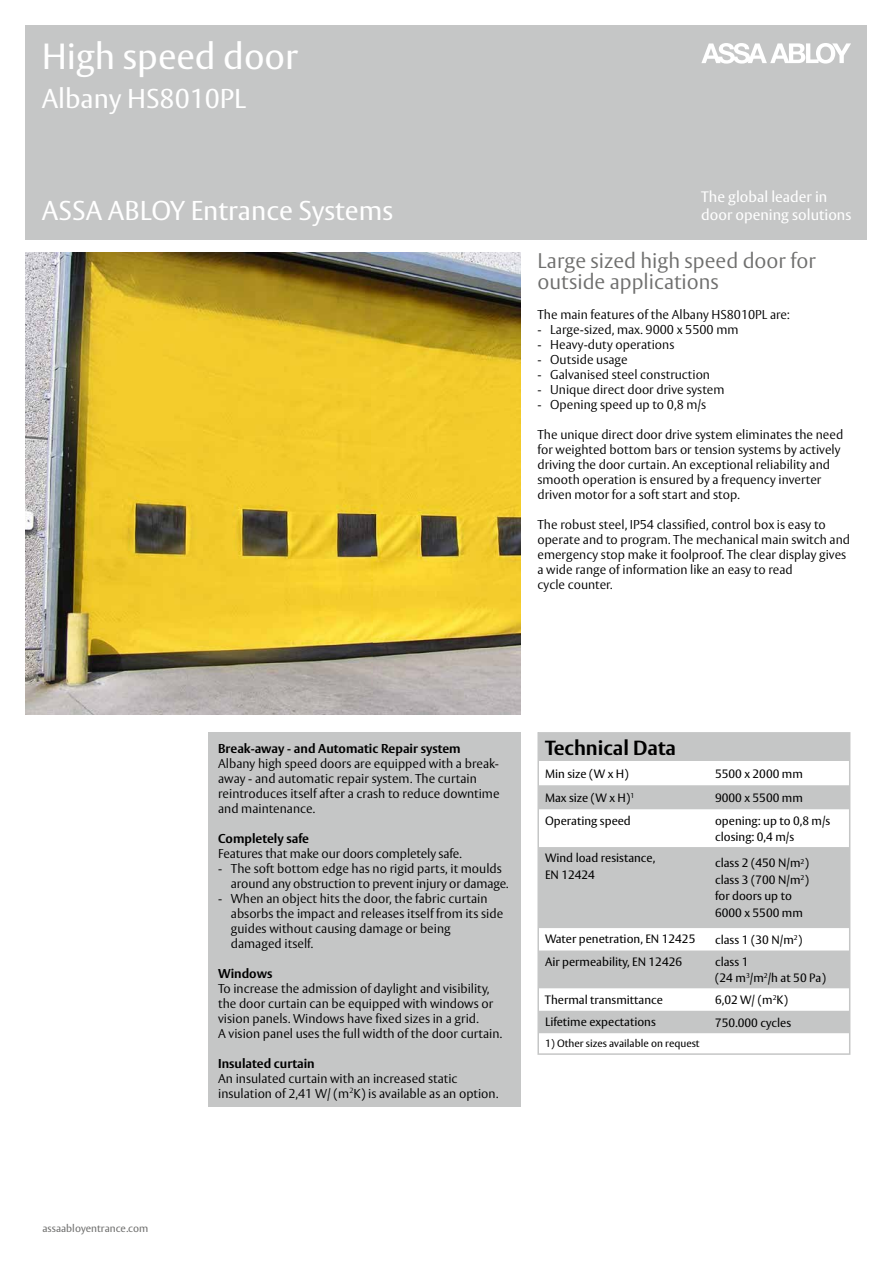
<style>
.page{position:relative;width:893px;height:1263px;background:#fff}
.page>*{position:absolute;margin:0;border:0;box-sizing:border-box;transform-origin:0 0}
.t1{font:36px "ASSA Vesta";color:#fff}
.t2{font:27px "ASSA Vesta";color:#fff}
.t3{font:300 21px/21px "ASSA Vesta";color:#6f6f6e}
.t4{font:700 20.25px "ASSA Vesta";color:#000}
.t5{font:15px/18px "ASSA Vesta";color:#fff}
.t6{font:300 12.75px/15px "ASSA Vesta";color:#000}
.t7{font:700 12.75px "ASSA Vesta";color:#000}
.t8{font:12px/16.5px "ASSA Vesta";color:#000}
.t9{font:10.5px "ASSA Vesta";color:#000}
.t10{font:10.5px "ASSA Vesta";color:#6f6f6e}
</style>
<div class="page">
<div style="left:25px;top:25px;width:842px;height:215px;background:#c5c6c6"></div>
<svg style="left:701px;top:43px;width:150px;height:21px"></svg>
<img style="left:25px;top:252px;width:495px;height:462px">
<div style="left:207px;top:732px;width:313px;height:374px;background:#c5c6c6"></div>
<svg style="left:537px;top:732px;width:313px;height:323px;fill:#c5c6c6"></svg>
<h1 class="t1" style="left:42px;top:35px;width:258px">High speed door</h1>
<h2 class="t2" style="left:42px;top:82px;width:206px">Albany HS8010PL</h2>
<h2 class="t2" style="left:42px;top:194px;width:353px">ASSA ABLOY Entrance Systems</h2>
<p class="t5" style="left:701px;top:189px;width:152px">The global leader in door opening solutions</p>
<p class="t10" style="left:43px;top:1222px;width:107px">assaabloyentrance.com</p>
<h3 class="t3" style="left:537px;top:251px;width:280px">Large sized high speed door for outside applications</h3>
<p class="t6" style="left:537px;top:308px;width:254px">The main features of the Albany HS8010PL are:</p>
<p class="t6" style="left:537px;top:323px;width:203px">- Large-sized, max. 9000 x 5500 mm</p>
<p class="t6" style="left:537px;top:338px;width:138px">- Heavy-duty operations</p>
<p class="t6" style="left:537px;top:353px;width:92px">- Outside usage</p>
<p class="t6" style="left:537px;top:368px;width:174px">- Galvanised steel construction</p>
<p class="t6" style="left:537px;top:383px;width:188px">- Unique direct door drive system</p>
<p class="t6" style="left:537px;top:398px;width:170px">- Opening speed up to 0,8 m/s</p>
<p class="t6" style="left:537px;top:428px;width:307px">The unique direct door drive system eliminates the need for weighted bottom bars or tension systems by actively driving the door curtain. An exceptional reliability and smooth operation is ensured by a frequency inverter driven motor for a soft start and stop.</p>
<p class="t6" style="left:537px;top:518px;width:314px">The robust steel, IP54 classified, control box is easy to operate and to program. The mechanical main switch and emergency stop make it foolproof. The clear display gives a wide range of information like an easy to read<br>cycle counter.</p>
<p class="t7" style="left:218px;top:740px;width:244px">Break-away - and Automatic Repair system</p>
<p class="t6" style="left:218px;top:756px;width:283px">Albany high speed doors are equipped with a break&shy;away - and automatic repair system. The curtain reintroduces itself after a crash to reduce downtime and maintenance.</p>
<p class="t7" style="left:218px;top:830px;width:92px">Completely safe</p>
<p class="t6" style="left:218px;top:846px;width:245px">Features that make our doors completely safe.</p>
<p class="t6" style="left:231px;top:861px;width:279px;text-indent:-13px">- The soft bottom edge has no rigid parts, it moulds around any obstruction to prevent injury or damage.</p>
<p class="t6" style="left:231px;top:891px;width:274px;text-indent:-13px">- When an object hits the door, the fabric curtain absorbs the impact and releases itself from its side guides without causing damage or being damaged itself.</p>
<p class="t7" style="left:218px;top:965px;width:56px">Windows</p>
<p class="t6" style="left:218px;top:981px;width:286px">To increase the admission of daylight and visibility, the door curtain can be equipped with windows or vision panels. Windows have fixed sizes in a grid.<br>A vision panel uses the full width of the door curtain.</p>
<p class="t7" style="left:218px;top:1055px;width:98px">Insulated curtain</p>
<p class="t6" style="left:218px;top:1071px;width:282px">An insulated curtain with an increased static insulation of 2,41 W/ (m<sup>2</sup>K) is available as an option.</p>
<h3 class="t4" style="left:545px;top:736px;width:133px">Technical Data</h3>
<p class="t8" style="left:545px;top:766px;width:85px">Min size (W x H)</p>
<p class="t8" style="left:715px;top:766px;width:89px">5500 x 2000 mm</p>
<p class="t8" style="left:545px;top:790px;width:91px">Max size (W x H)<sup>1</sup></p>
<p class="t8" style="left:715px;top:790px;width:89px">9000 x 5500 mm</p>
<p class="t8" style="left:545px;top:813px;width:87px">Operating speed</p>
<p class="t8" style="left:715px;top:813px;width:117px">opening: up to 0,8 m/s closing: 0,4 m/s</p>
<p class="t8" style="left:545px;top:850px;width:112px">Wind load resistance,<br>EN 12424</p>
<p class="t8" style="left:715px;top:855px;width:95px">class 2 (450 N/m<sup>2</sup>) class 3 (700 N/m<sup>2</sup>) for doors up to<br>6000 x 5500 mm</p>
<p class="t8" style="left:545px;top:931px;width:152px">Water penetration, EN 12425</p>
<p class="t8" style="left:715px;top:932px;width:89px">class 1 (30 N/m<sup>2</sup>)</p>
<p class="t8" style="left:545px;top:954px;width:139px">Air permeability, EN 12426</p>
<p class="t8" style="left:715px;top:954px;width:112px">class 1<br>(24 m<sup>3</sup>/m<sup>2</sup>/h at 50 Pa)</p>
<p class="t8" style="left:545px;top:992px;width:119px">Thermal transmittance</p>
<p class="t8" style="left:715px;top:992px;width:74px">6,02 W/ (m<sup>2</sup>K)</p>
<p class="t8" style="left:545px;top:1014px;width:112px">Lifetime expectations</p>
<p class="t8" style="left:715px;top:1015px;width:78px">750.000 cycles</p>
<p class="t9" style="left:545px;top:1037px;width:156px">1) Other sizes available on request</p>
</div>
